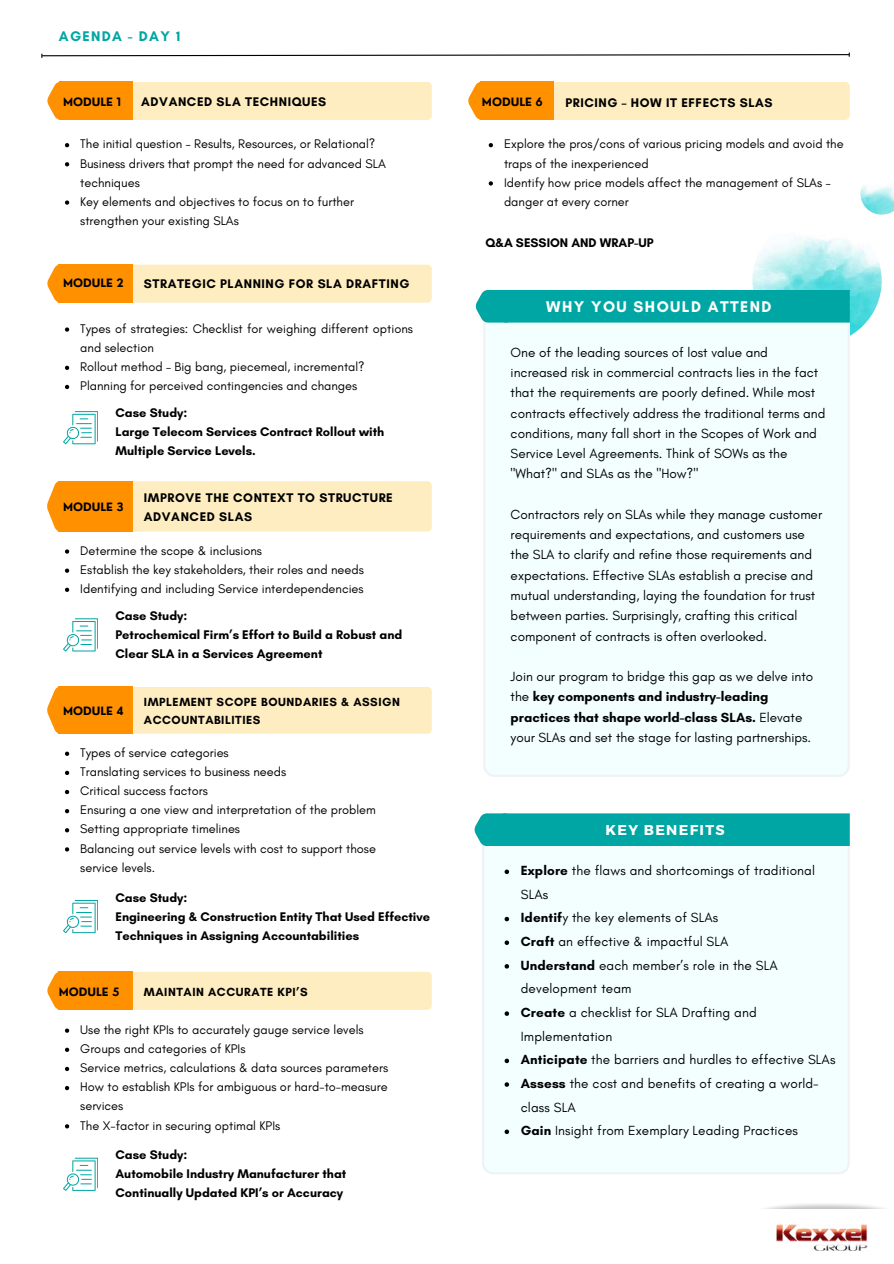
<style>
.page{position:relative;width:894px;height:1264px;background:#fff}
.page>*{position:absolute;margin:0;border:0;box-sizing:border-box;transform-origin:0 0}
.t1{font:700 15.75px "Glacial Indifference";letter-spacing:.09em;color:#fff}
.t2{font:700 14.25px "Glacial Indifference";letter-spacing:.09em;color:#00a6a3}
.t3{font:700 14.25px "Montserrat";letter-spacing:.09em;color:#fff}
.t4{font:13.5px/20.2px "Glacial Indifference";color:#000}
.t5{font:12.75px/19px "Glacial Indifference";color:#000}
.t6{font:700 12.75px/19px "Glacial Indifference";color:#000}
.t7{font:700 12.75px/19px "Glacial Indifference";letter-spacing:.045em;color:#000}
.t8{font:700 12px/18px "Glacial Indifference";letter-spacing:.045em;color:#000}
.t9{font:700 11.25px "Nourd";color:#000}
.s1{font-weight:700}
</style>
<div class="page">
<img style="left:752px;top:217px;width:129px;height:127px;border-radius:64px">
<div style="left:483px;top:322px;width:366px;height:455px;background:#f3ffff"></div>
<img style="left:860px;top:185px;width:33px;height:29px">
<div style="left:475px;top:290px;width:374px;height:32px;background:#00a6a3"></div>
<svg style="left:41px;top:53px;width:808px;height:4px"></svg>
<img style="left:776px;top:1224px;width:92px;height:26px">
<svg style="left:47px;top:82px;width:384px;height:38px;background:#fed998"></svg>
<svg style="left:47px;top:481px;width:384px;height:50px;background:#fed998"></svg>
<svg style="left:47px;top:686px;width:384px;height:47px;background:#fed999"></svg>
<svg style="left:47px;top:264px;width:384px;height:39px;background:#feda99"></svg>
<svg style="left:47px;top:971px;width:384px;height:38px;background:#feda99"></svg>
<svg style="left:468px;top:82px;width:381px;height:38px;background:#fed997"></svg>
<div style="left:482px;top:846px;width:367px;height:328px;background:#f3ffff"></div>
<div style="left:474px;top:813px;width:375px;height:33px;background:#00a6a3"></div>
<svg style="left:63px;top:411px;width:35px;height:33px"></svg>
<svg style="left:65px;top:751px;width:4px;height:5px"></svg>
<svg style="left:65px;top:770px;width:4px;height:5px"></svg>
<svg style="left:65px;top:790px;width:4px;height:4px"></svg>
<svg style="left:65px;top:809px;width:4px;height:4px"></svg>
<svg style="left:65px;top:828px;width:4px;height:4px"></svg>
<svg style="left:65px;top:847px;width:4px;height:4px"></svg>
<svg style="left:65px;top:1028px;width:4px;height:4px"></svg>
<svg style="left:65px;top:1047px;width:4px;height:4px"></svg>
<svg style="left:65px;top:1066px;width:4px;height:5px"></svg>
<svg style="left:65px;top:1086px;width:4px;height:4px"></svg>
<svg style="left:65px;top:1124px;width:4px;height:4px"></svg>
<svg style="left:488px;top:143px;width:5px;height:4px"></svg>
<svg style="left:488px;top:181px;width:5px;height:4px"></svg>
<svg style="left:65px;top:143px;width:4px;height:4px"></svg>
<svg style="left:65px;top:162px;width:4px;height:4px"></svg>
<svg style="left:65px;top:200px;width:4px;height:5px"></svg>
<svg style="left:65px;top:327px;width:4px;height:5px"></svg>
<svg style="left:65px;top:366px;width:4px;height:4px"></svg>
<svg style="left:65px;top:385px;width:4px;height:4px"></svg>
<svg style="left:65px;top:549px;width:4px;height:4px"></svg>
<svg style="left:65px;top:568px;width:4px;height:5px"></svg>
<svg style="left:65px;top:587px;width:4px;height:5px"></svg>
<svg style="left:504px;top:869px;width:5px;height:5px"></svg>
<svg style="left:504px;top:916px;width:5px;height:5px"></svg>
<svg style="left:504px;top:940px;width:5px;height:5px"></svg>
<svg style="left:504px;top:964px;width:5px;height:4px"></svg>
<svg style="left:504px;top:1011px;width:5px;height:4px"></svg>
<svg style="left:504px;top:1058px;width:5px;height:5px"></svg>
<svg style="left:504px;top:1082px;width:5px;height:4px"></svg>
<svg style="left:504px;top:1129px;width:5px;height:5px"></svg>
<svg style="left:63px;top:618px;width:35px;height:33px"></svg>
<svg style="left:63px;top:900px;width:35px;height:33px"></svg>
<svg style="left:63px;top:1157px;width:35px;height:33px"></svg>
<p class="t2" style="left:59px;top:27px;width:123px">AGENDA - DAY 1</p>
<p class="t9" style="left:63px;top:94px;width:59px">MODULE 1</p>
<p class="t7" style="left:141px;top:92px;width:186px">ADVANCED SLA TECHNIQUES</p>
<p class="t5" style="left:80px;top:134px;width:307px">The initial question – Results, Resources, or Relational?<br>Business drivers that prompt the need for advanced SLA techniques<br>Key elements and objectives to focus on to further strengthen your existing SLAs</p>
<p class="t9" style="left:63px;top:276px;width:62px">MODULE 2</p>
<p class="t7" style="left:144px;top:274px;width:267px">STRATEGIC PLANNING FOR SLA DRAFTING</p>
<p class="t5" style="left:80px;top:319px;width:334px">Types of strategies: Checklist for weighing different options and selection<br>Rollout method – Big bang, piecemeal, incremental?<br>Planning for perceived contingencies and changes</p>
<p class="t6" style="left:115px;top:403px;width:270px">Case Study:<br>Large Telecom Services Contract Rollout with<br>Multiple Service Levels.</p>
<p class="t9" style="left:63px;top:500px;width:62px">MODULE 3</p>
<p class="t7" style="left:144px;top:488px;width:250px">IMPROVE THE CONTEXT TO STRUCTURE<br>ADVANCED SLAS</p>
<p class="t5" style="left:80px;top:540px;width:285px">Determine the scope &amp; inclusions<br>Establish the key stakeholders, their roles and needs<br>Identifying and including Service interdependencies</p>
<p class="t6" style="left:115px;top:606px;width:288px">Case Study:<br>Petrochemical Firm’s Effort to Build a Robust and<br>Clear SLA in a Services Agreement</p>
<p class="t9" style="left:63px;top:703px;width:62px">MODULE 4</p>
<p class="t8" style="left:144px;top:692px;width:257px">IMPLEMENT SCOPE BOUNDARIES &amp; ASSIGN<br>ACCOUNTABILITIES</p>
<p class="t5" style="left:80px;top:743px;width:297px">Types of service categories<br>Translating services to business needs<br>Critical success factors<br>Ensuring a one view and interpretation of the problem Setting appropriate timelines<br>Balancing out service levels with cost to support those service levels.</p>
<p class="t6" style="left:115px;top:887px;width:316px">Case Study:<br>Engineering &amp; Construction Entity That Used Effective<br>Techniques in Assigning Accountabilities</p>
<p class="t9" style="left:59px;top:984px;width:62px">MODULE 5</p>
<p class="t8" style="left:144px;top:982px;width:165px">MAINTAIN ACCURATE KPI’S</p>
<p class="t5" style="left:80px;top:1019px;width:309px">Use the right KPIs to accurately gauge service levels Groups and categories of KPIs<br>Service metrics, calculations &amp; data sources parameters How to establish KPIs for ambiguous or hard-to-measure services<br>The X-factor in securing optimal KPIs</p>
<p class="t6" style="left:115px;top:1145px;width:232px">Case Study:<br>Automobile Industry Manufacturer that<br>Continually Updated KPI’s or Accuracy</p>
<p class="t9" style="left:482px;top:95px;width:62px">MODULE 6</p>
<p class="t7" style="left:565px;top:93px;width:209px">PRICING – HOW IT EFFECTS SLAS</p>
<p class="t5" style="left:504px;top:134px;width:341px">Explore the pros/cons of various pricing models and avoid the traps of the inexperienced<br>Identify how price models affect the management of SLAs – danger at every corner</p>
<p class="t6" style="left:485px;top:233px;width:170px">Q&amp;A SESSION AND WRAP-UP</p>
<p class="t1" style="left:546px;top:297px;width:227px">WHY YOU SHOULD ATTEND</p>
<p class="t4" style="left:510px;top:342px;width:316px">One of the leading sources of lost value and increased risk in commercial contracts lies in the fact that the requirements are poorly defined. While most contracts effectively address the traditional terms and conditions, many fall short in the Scopes of Work and Service Level Agreements. Think of SOWs as the "What?" and SLAs as the "How?"</p>
<p class="t4" style="left:510px;top:504px;width:313px">Contractors rely on SLAs while they manage customer requirements and expectations, and customers use the SLA to clarify and refine those requirements and expectations. Effective SLAs establish a precise and mutual understanding, laying the foundation for trust between parties. Surprisingly, crafting this critical component of contracts is often overlooked.</p>
<p class="t4" style="left:510px;top:666px;width:304px">Join our program to bridge this gap as we delve into the <span class="s1">key components and industry-leading practices that shape world-class SLAs.</span> Elevate your SLAs and set the stage for lasting partnerships.</p>
<p class="t3" style="left:605px;top:820px;width:120px">KEY BENEFITS</p>
<p class="t4" style="left:520px;top:858px;width:316px;line-height:23.7px"><span class="s1">Explore</span> the flaws and shortcomings of traditional<br>SLAs<br><span class="s1">Identif</span>y the key elements of SLAs<br><span class="s1">Craft</span> an effective &amp; impactful SLA<br><span class="s1">Understand</span> each member’s role in the SLA development team<br><span class="s1">Create</span> a checklist for SLA Drafting and<br>Implementation<br><span class="s1">Anticipate</span> the barriers and hurdles to effective SLAs<br><span class="s1">Assess</span> the cost and benefits of creating a world&shy;class SLA<br><span class="s1">Gain</span> Insight from Exemplary Leading Practices</p>
</div>
